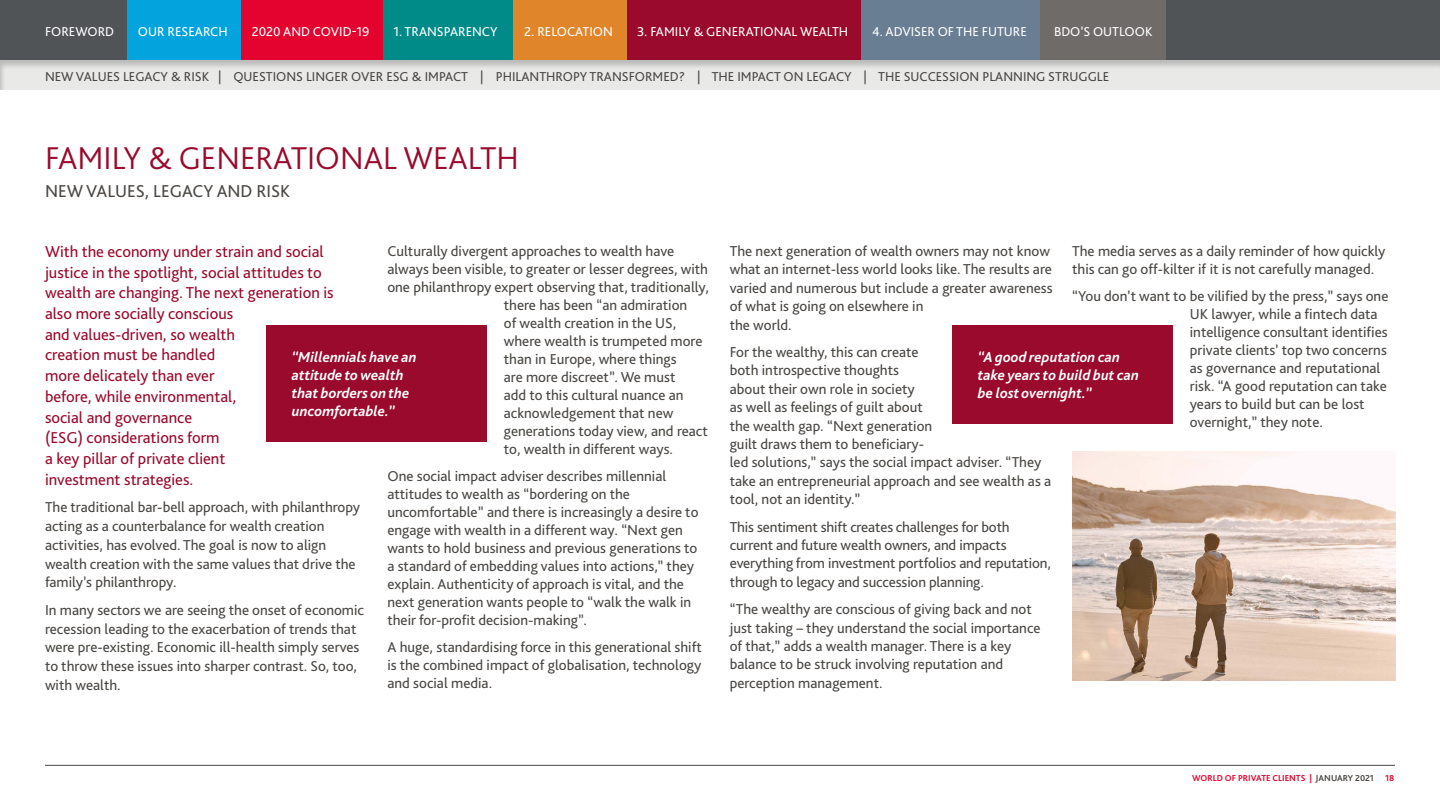
<style>
.page{position:relative;width:1440px;height:810px;background:#fff}
.page>*{position:absolute;margin:0;border:0;box-sizing:border-box;transform-origin:0 0}
.t1{font:300 33px "Bliss Pro";color:#990a2c}
.t2{font:18px "Bliss Pro";color:#494643}
.t3{font:16.5px/20.7px "Bliss Pro";color:#990a2c}
.t4{font:15px/18.4px "Bliss Pro";color:#494643}
.t5{font:italic 700 15px/18px "Bliss Pro";color:#fff}
.t6{font:13.5px "Bliss Pro";color:#494643}
.t7{font:13.5px "Bliss Pro";color:#fff}
.t8{font:700 9px "Bliss Pro";color:#e4032e}
.s1{color:#494643}
</style>
<div class="page">
<hr style="left:45px;top:765px;width:1350px;height:1px;background:#494643">
<div style="left:0;top:0;width:1440px;height:61px;background:#505457"></div>
<div style="left:861px;top:0;width:179px;height:61px;background:#697d93"></div>
<div style="left:1040px;top:0;width:126px;height:61px;background:#6e6b68"></div>
<div style="left:627px;top:0;width:234px;height:61px;background:#990a2c"></div>
<div style="left:513px;top:0;width:114px;height:61px;background:#e1852a"></div>
<div style="left:383px;top:0;width:130px;height:61px;background:#008b88"></div>
<div style="left:241px;top:0;width:142px;height:61px;background:#e4032e"></div>
<div style="left:127px;top:0;width:114px;height:61px;background:#03a3dd"></div>
<img style="left:1072px;top:451px;width:323px;height:230px">
<div style="left:266px;top:325px;width:221px;height:117px;background:#990a2c"></div>
<div style="left:952px;top:325px;width:221px;height:99px;background:#990a2c"></div>
<div style="left:0;top:56px;width:1440px;height:35px;background:#000;opacity:.2"></div>
<p class="t7" style="left:45px;top:23px;width:71px">FOREWORD</p>
<p class="t7" style="left:138px;top:23px;width:91px">OUR RESEARCH</p>
<p class="t7" style="left:252px;top:23px;width:119px">2020 AND COVID-19</p>
<p class="t7" style="left:394px;top:23px;width:105px">1. TRANSPARENCY</p>
<p class="t7" style="left:524px;top:23px;width:90px">2. RELOCATION</p>
<p class="t7" style="left:637px;top:23px;width:213px">3. FAMILY &amp; GENERATIONAL WEALTH</p>
<p class="t7" style="left:872px;top:23px;width:156px">4. ADVISER OF THE FUTURE</p>
<p class="t7" style="left:1054px;top:23px;width:100px">BDO’S OUTLOOK</p>
<p class="t6" style="left:45px;top:68px;width:1066px">NEW VALUES LEGACY &amp; RISK | QUESTIONS LINGER OVER ESG &amp; IMPACT | PHILANTHROPY TRANSFORMED? | THE IMPACT ON LEGACY | THE SUCCESSION PLANNING STRUGGLE</p>
<h1 class="t1" style="left:45px;top:137px;width:475px">FAMILY &amp; GENERATIONAL WEALTH</h1>
<p class="t2" style="left:45px;top:179px;width:247px">NEW VALUES, LEGACY AND RISK</p>
<p class="t4" style="left:387px;top:241px;width:288px">Culturally divergent approaches to wealth have</p>
<p class="t4" style="left:387px;top:259px;width:322px">always been visible, to greater or lesser degrees, with</p>
<p class="t4" style="left:387px;top:277px;width:323px">one philanthropy expert observing that, traditionally,</p>
<p class="t4" style="left:504px;top:295px;width:185px">there has been “an admiration</p>
<p class="t4" style="left:504px;top:313px;width:174px">of wealth creation in the US,</p>
<p class="t4" style="left:504px;top:331px;width:200px">where wealth is trumpeted more</p>
<p class="t4" style="left:504px;top:349px;width:174px">than in Europe, where things</p>
<p class="t4" style="left:504px;top:367px;width:173px">are more discreet”. We must</p>
<p class="t4" style="left:504px;top:385px;width:181px">add to this cultural nuance an</p>
<p class="t4" style="left:504px;top:403px;width:171px">acknowledgement that new</p>
<p class="t4" style="left:504px;top:421px;width:206px">generations today view, and react</p>
<p class="t4" style="left:504px;top:439px;width:171px">to, wealth in different ways.</p>
<p class="t4" style="left:387px;top:466px;width:313px;line-height:18px">One social impact adviser describes millennial attitudes to wealth as “bordering on the uncomfortable” and there is increasingly a desire to engage with wealth in a different way. “Next gen wants to hold business and previous generations to a standard of embedding values into actions,” they explain. Authenticity of approach is vital, and the next generation wants people to “walk the walk in their for-profit decision-making”.</p>
<p class="t4" style="left:387px;top:637px;width:316px;line-height:18px;text-align:justify">A huge, standardising force in this generational shift is the combined impact of globalisation, technology and social media.</p>
<p class="t4" style="left:730px;top:241px;width:324px">The next generation of wealth owners may not know what an internet-less world looks like. The results are varied and numerous but include a greater awareness of what is going on elsewhere in<br>the world.</p>
<p class="t4" style="left:730px;top:342px;width:323px">For the wealthy, this can create<br>both introspective thoughts<br>about their own role in society<br>as well as feelings of guilt about<br>the wealth gap. “Next generation<br>guilt draws them to beneficiary-<br>led solutions,” says the social impact adviser. “They take an entrepreneurial approach and see wealth as a tool, not an identity.”</p>
<p class="t4" style="left:730px;top:517px;width:323px">This sentiment shift creates challenges for both current and future wealth owners, and impacts everything from investment portfolios and reputation, through to legacy and succession planning.</p>
<p class="t4" style="left:730px;top:600px;width:312px">“The wealthy are conscious of giving back and not just taking – they understand the social importance of that,” adds a wealth manager. There is a key balance to be struck involving reputation and perception management.</p>
<p class="t4" style="left:1072px;top:242px;width:315px;line-height:18px">The media serves as a daily reminder of how quickly this can go off-kilter if it is not carefully managed.</p>
<p class="t4" style="left:1190px;top:287px;width:200px;line-height:18px;text-indent:-118px">“You don’t want to be vilified by the press,” says one UK lawyer, while a fintech data intelligence consultant identifies private clients’ top two concerns as governance and reputational risk. “A good reputation can take years to build but can be lost overnight,” they note.</p>
<p class="t3" style="left:45px;top:241px;width:290px">With the economy under strain and social justice in the spotlight, social attitudes to wealth are changing. The next generation is also more socially conscious<br>and values-driven, so wealth<br>creation must be handled<br>more delicately than ever<br>before, while environmental,<br>social and governance<br>(ESG) considerations form<br>a key pillar of private client<br>investment strategies.</p>
<p class="t4" style="left:45px;top:498px;width:316px;line-height:18.7px">The traditional bar-bell approach, with philanthropy acting as a counterbalance for wealth creation activities, has evolved. The goal is now to align wealth creation with the same values that drive the family’s philanthropy.</p>
<p class="t4" style="left:45px;top:600px;width:321px;line-height:18.8px">In many sectors we are seeing the onset of economic recession leading to the exacerbation of trends that were pre-existing. Economic ill-health simply serves to throw these issues into sharper contrast. So, too, with wealth.</p>
<p class="t5" style="left:292px;top:348px;width:126px">“Millennials have an attitude to wealth that borders on the uncomfortable.”</p>
<p class="t5" style="left:978px;top:348px;width:163px">“A good reputation can take years to build but can be lost overnight.”</p>
<p class="t8" style="left:1192px;top:772px;width:204px">WORLD OF PRIVATE CLIENTS | <span class="s1">JANUARY 2021</span> 18</p>
</div>
